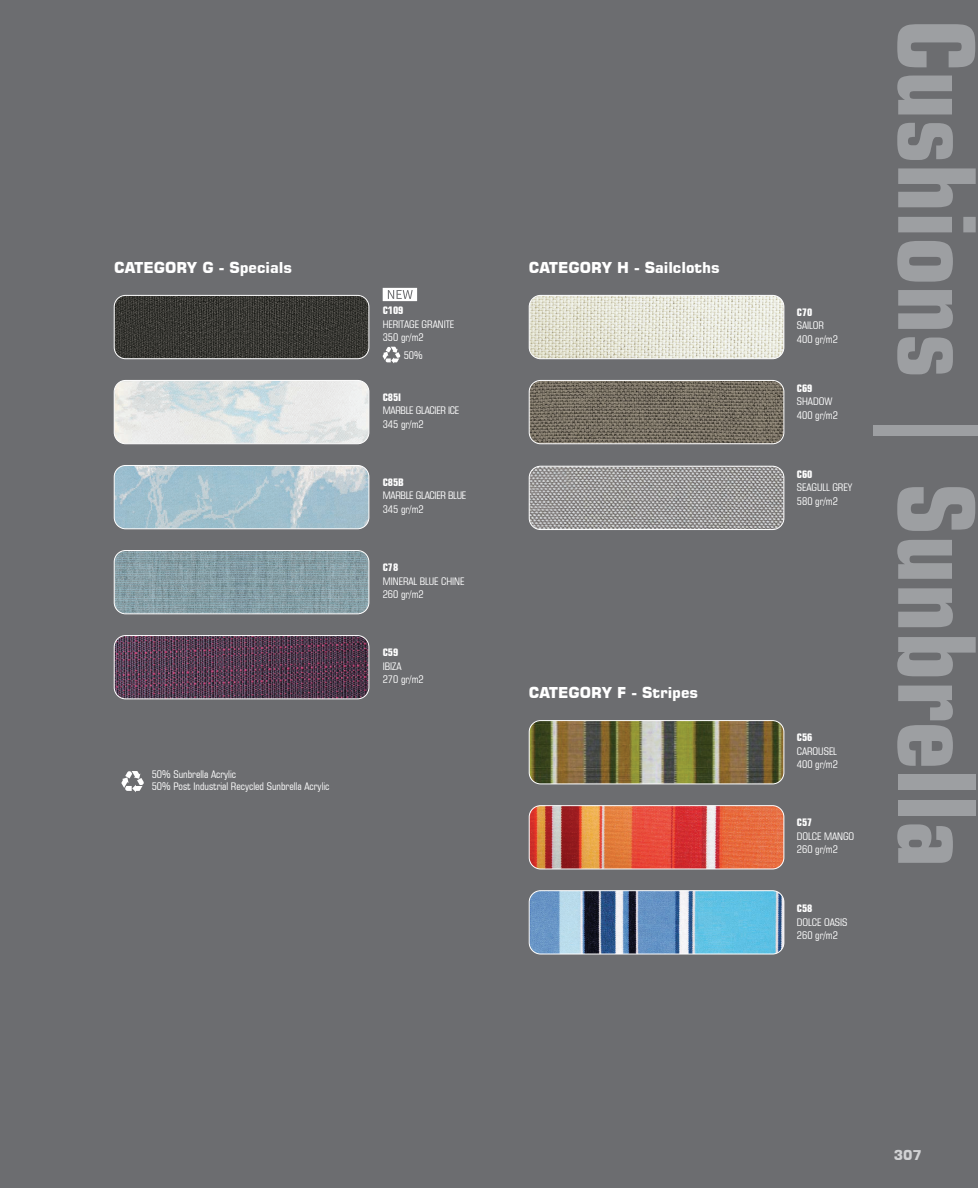
<style>
.page{position:relative;width:978px;height:1188px;background:#6c6d70}
.page>*{position:absolute;margin:0;border:0;box-sizing:border-box;transform-origin:0 0}
.t1{font:700 condensed 105px "Square 721 BT";color:#9d9fa2}
.t2{font:700 15px "Square 721 BT";color:#fff}
.t3{font:700 13.5px "Square 721 BT";color:#d1d2d4}
.t4{font:condensed 10.5px/13.5px "Square 721 BT";color:#fff}
.t5{font:condensed 10.5px/13.5px "Square 721 BT";letter-spacing:-.02em;color:#fff}
.t6{font:700 condensed 10.5px "Square 721 BT";color:#fff}
</style>
<div class="page">
<img style="left:529px;top:721px;width:255px;height:63px">
<div style="left:529px;top:720px;width:255px;height:64px;border:1px solid #fff;border-radius:11px"></div>
<img style="left:529px;top:806px;width:255px;height:63px">
<div style="left:529px;top:805px;width:255px;height:64px;border:1px solid #fff;border-radius:11px"></div>
<img style="left:529px;top:891px;width:255px;height:63px">
<div style="left:529px;top:890px;width:255px;height:64px;border:1px solid #fff;border-radius:11px"></div>
<img style="left:529px;top:295px;width:255px;height:64px">
<div style="left:529px;top:295px;width:255px;height:64px;border:1px solid #fff;border-radius:11px"></div>
<img style="left:529px;top:380px;width:255px;height:64px">
<div style="left:529px;top:380px;width:255px;height:64px;border:1px solid #fff;border-radius:11px"></div>
<img style="left:529px;top:466px;width:255px;height:64px">
<div style="left:529px;top:466px;width:255px;height:64px;border:1px solid #fff;border-radius:11px"></div>
<img style="left:114px;top:295px;width:255px;height:64px">
<div style="left:114px;top:295px;width:255px;height:64px;border:1px solid #fff;border-radius:11px"></div>
<svg style="left:383px;top:288px;width:34px;height:13px"></svg>
<svg style="left:383px;top:347px;width:17px;height:16px"></svg>
<img style="left:114px;top:551px;width:255px;height:63px">
<div style="left:114px;top:550px;width:255px;height:64px;border:1px solid #fff;border-radius:11px"></div>
<img style="left:114px;top:636px;width:255px;height:63px">
<div style="left:114px;top:635px;width:255px;height:64px;border:1px solid #fff;border-radius:11px"></div>
<img style="left:114px;top:380px;width:255px;height:64px">
<div style="left:114px;top:380px;width:255px;height:64px;border:1px solid #fff;border-radius:11px"></div>
<img style="left:114px;top:465px;width:255px;height:64px">
<div style="left:114px;top:465px;width:255px;height:64px;border:1px solid #fff;border-radius:11px"></div>
<svg style="left:121px;top:771px;width:23px;height:21px"></svg>
<h2 class="t2" style="left:114px;top:258px;width:179px">CATEGORY G - Specials</h2>
<p class="t4" style="left:152px;top:767px;width:179px;line-height:12.6px">50% Sunbrella Acrylic<br>50% Post Industrial Recycled Sunbrella Acrylic</p>
<p class="t6" style="left:383px;top:304px;width:22px">C109</p>
<p class="t4" style="left:383px;top:317px;width:73px">HERITAGE GRANITE<br>350 gr/m2</p>
<p class="t4" style="left:404px;top:349px;width:21px">50%</p>
<p class="t6" style="left:383px;top:391px;width:20px">C85I</p>
<p class="t5" style="left:383px;top:404px;width:78px">MARBLE GLACIER ICE<br>345 gr/m2</p>
<p class="t6" style="left:383px;top:476px;width:23px">C85B</p>
<p class="t5" style="left:383px;top:489px;width:85px">MARBLE GLACIER BLUE<br>345 gr/m2</p>
<p class="t6" style="left:383px;top:561px;width:17px">C78</p>
<p class="t4" style="left:383px;top:574px;width:83px">MINERAL BLUE CHINE<br>260 gr/m2</p>
<p class="t6" style="left:383px;top:646px;width:17px">C59</p>
<p class="t4" style="left:383px;top:659px;width:43px">IBIZA<br>270 gr/m2</p>
<h2 class="t2" style="left:529px;top:258px;width:192px">CATEGORY H - Sailcloths</h2>
<h2 class="t2" style="left:529px;top:683px;width:171px">CATEGORY F - Stripes</h2>
<p class="t6" style="left:797px;top:306px;width:17px">C70</p>
<p class="t4" style="left:797px;top:319px;width:43px">SAILOR<br>400 gr/m2</p>
<p class="t6" style="left:797px;top:382px;width:17px">C69</p>
<p class="t4" style="left:797px;top:395px;width:43px">SHADOW<br>400 gr/m2</p>
<p class="t6" style="left:797px;top:468px;width:17px">C60</p>
<p class="t4" style="left:797px;top:481px;width:57px">SEAGULL GREY<br>580 gr/m2</p>
<p class="t6" style="left:797px;top:731px;width:17px">C56</p>
<p class="t4" style="left:797px;top:744px;width:43px">CAROUSEL<br>400 gr/m2</p>
<p class="t6" style="left:797px;top:816px;width:17px">C57</p>
<p class="t4" style="left:797px;top:829px;width:59px">DOLCE MANGO<br>260 gr/m2</p>
<p class="t6" style="left:797px;top:902px;width:17px">C58</p>
<p class="t4" style="left:797px;top:915px;width:52px">DOLCE OASIS<br>260 gr/m2</p>
<h1 class="t1" style="left:999px;top:20px;width:850px;rotate:90deg">Cushions | Sunbrella</h1>
<p class="t3" style="left:894px;top:1147px;width:30px">307</p>
</div>
